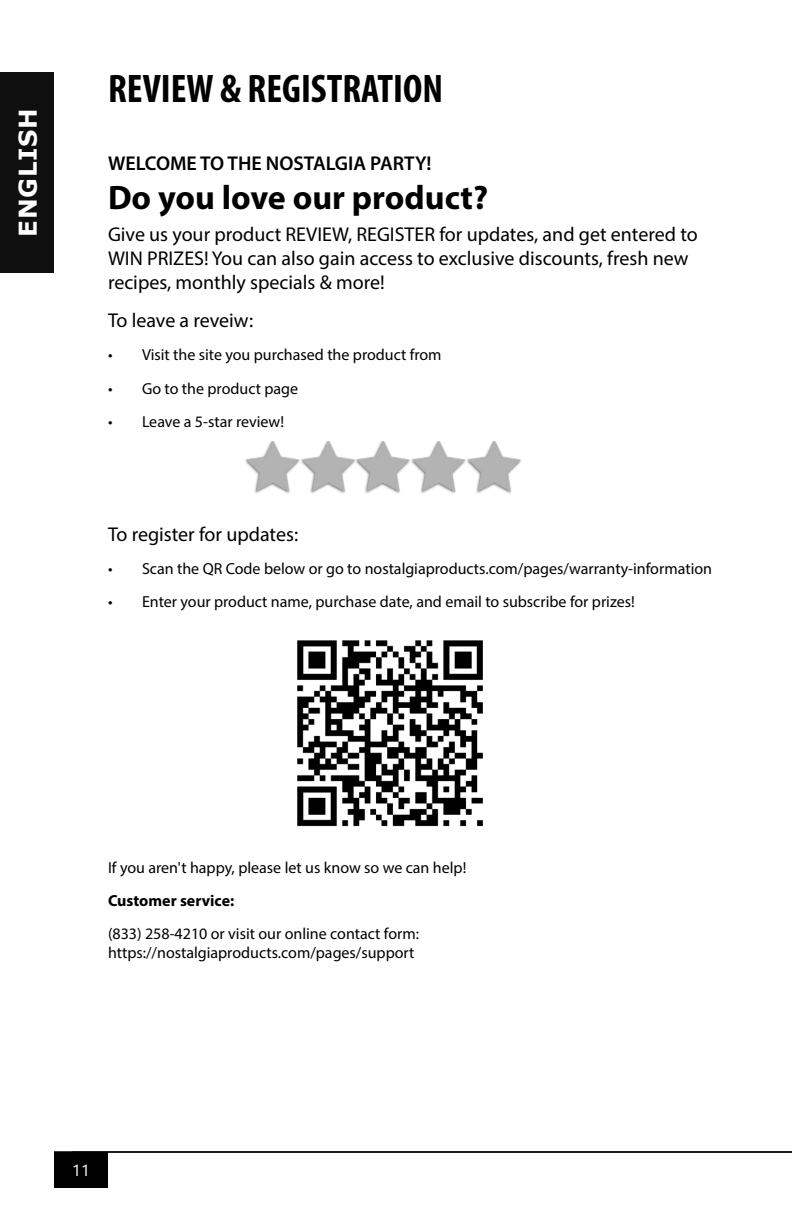
<style>
.page{position:relative;width:792px;height:1224px;background:#fff}
.page>*{position:absolute;margin:0;border:0;box-sizing:border-box;transform-origin:0 0}
.Chapter_Header{font:700 condensed 40px "Myriad Pro";color:#000}
.t1{font:700 34px "Myriad Pro";color:#000}
.t2{font:700 24.4px "Verdana";letter-spacing:.03em;color:#fff}
.t3{font:20px/24px "Myriad Pro";color:#000}
.t4{font:600 20px "Myriad Pro";color:#000}
.t5{font:16px/19.2px "Myriad Pro";color:#000}
.t6{font:700 16px "Myriad Pro";color:#000}
.t7{font:16px "Segoe UI";color:#fff}
</style>
<div class="page">
<div style="left:0;top:72px;width:54px;height:201px;background:#0f0f0f"></div>
<hr style="left:54px;top:1152px;width:738px;height:1px;background:#000">
<div style="left:54px;top:1152px;width:54px;height:36px;background:#000"></div>
<img style="left:245px;top:442px;width:276px;height:52px">
<img style="left:297px;top:640px;width:186px;height:187px">
<h3 class="t2" style="left:11px;top:237px;width:130px;rotate:-90deg">ENGLISH</h3>
<p class="Chapter_Header" style="left:108px;top:64px;width:337px">REVIEW &amp; REGISTRATION</p>
<p class="t4" style="left:108px;top:151px;width:325px">WELCOME TO THE NOSTALGIA PARTY!</p>
<p class="t1" style="left:108px;top:176px;width:382px">Do you love our product?</p>
<p class="t3" style="left:108px;top:222px;width:591px">Give us your product REVIEW, REGISTER for updates, and get entered to<br>WIN PRIZES! You can also gain access to exclusive discounts, fresh new recipes, monthly specials &amp; more!</p>
<p class="t3" style="left:108px;top:308px;width:147px">To leave a reveiw:</p>
<p class="t5" style="left:108px;top:345px;width:335px">• Visit the site you purchased the product from</p>
<p class="t5" style="left:108px;top:378px;width:192px">• Go to the product page</p>
<p class="t5" style="left:108px;top:412px;width:178px">• Leave a 5-star review!</p>
<p class="t3" style="left:108px;top:522px;width:192px">To register for updates:</p>
<p class="t5" style="left:108px;top:559px;width:606px">• Scan the QR Code below or go to nostalgiaproducts.com/pages/warranty-information</p>
<p class="t5" style="left:108px;top:592px;width:528px">• Enter your product name, purchase date, and email to subscribe for prizes!</p>
<p class="t5" style="left:108px;top:858px;width:360px">If you aren't happy, please let us know so we can help!</p>
<p class="t6" style="left:108px;top:890px;width:128px">Customer service:</p>
<p class="t5" style="left:108px;top:924px;width:313px">(833) 258-4210 or visit our online contact form: https://nostalgiaproducts.com/pages/support</p>
<p class="t7" style="left:72px;top:1155px;width:19px">11</p>
</div>
